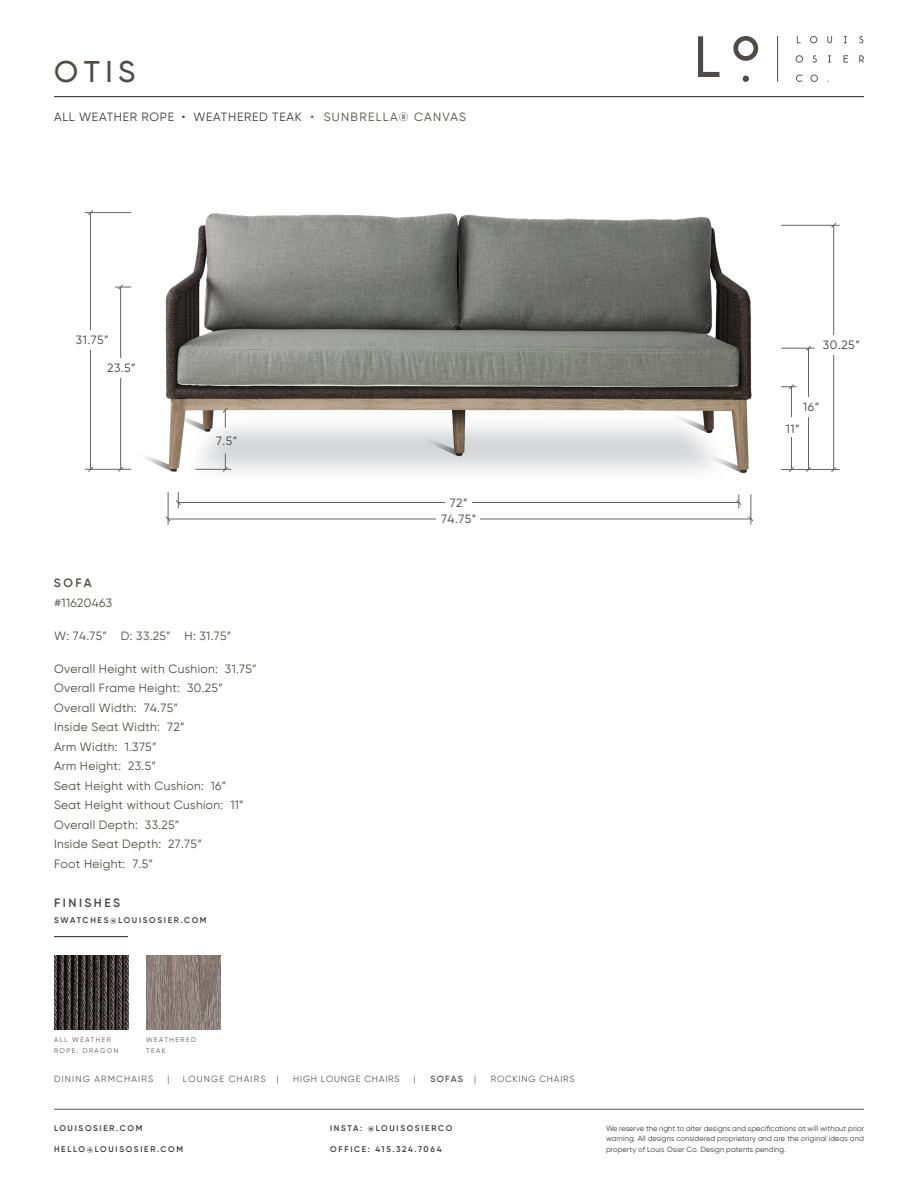
<style>
.page{position:relative;width:918px;height:1188px;background:#fff}
.page>*{position:absolute;margin:0;border:0;box-sizing:border-box;transform-origin:0 0}
.t1{font:500 30px "Gilroy";color:#504b44}
.t2{font:12px/19.5px "Gilroy";letter-spacing:.03em;color:#504b44}
.t3{font:12px "Gilroy";letter-spacing:.06em;color:#383a39}
.t4{font:12px/16.5px "Gilroy";letter-spacing:.045em;color:#3e3e3f;text-align:center}
.t5{font:600 12px "Gilroy";letter-spacing:.21em;color:#454647}
.t6{font:600 12px "Gilroy";color:#504b44}
.t7{font:9px "Gilroy";letter-spacing:.09em;color:#595855}
.t8{font:9px "Gilroy";letter-spacing:.13em;color:#595855}
.t9{font:9px "Gilroy";letter-spacing:.125em;color:#595855}
.t10{font:600 9px "Gilroy";letter-spacing:.125em;color:#595855}
.t11{font:600 8.25px "Gilroy";letter-spacing:.205em;color:#383a39}
.t12{font:7.5px/10.5px "Gilroy";letter-spacing:.01em;color:#383a39;text-align:justify}
.t13{font:6.75px/10.5px "Gilroy";letter-spacing:.21em;color:#595855}
.s1{color:#504b44}
.s2{font-weight:700}
</style>
<div class="page">
<img style="left:114px;top:36px;width:690px;height:489px">
<hr style="left:54px;top:1109px;width:810px;height:1px;background:#595855">
<svg style="left:797px;top:36px;width:4px;height:7px"></svg>
<svg style="left:810px;top:36px;width:7px;height:7px"></svg>
<svg style="left:827px;top:36px;width:5px;height:7px"></svg>
<svg style="left:844px;top:36px;width:3px;height:7px"></svg>
<svg style="left:859px;top:36px;width:4px;height:7px"></svg>
<svg style="left:796px;top:55px;width:7px;height:8px"></svg>
<svg style="left:813px;top:55px;width:4px;height:8px"></svg>
<svg style="left:828px;top:55px;width:3px;height:8px"></svg>
<svg style="left:843px;top:55px;width:5px;height:8px"></svg>
<svg style="left:859px;top:55px;width:5px;height:8px"></svg>
<svg style="left:796px;top:75px;width:6px;height:7px"></svg>
<svg style="left:810px;top:75px;width:8px;height:7px"></svg>
<hr style="left:777px;top:36px;width:1px;height:46px;background:#504b44">
<svg style="left:698px;top:36px;width:21px;height:41px"></svg>
<svg style="left:733px;top:36px;width:25px;height:25px"></svg>
<svg style="left:743px;top:76px;width:6px;height:6px"></svg>
<hr style="left:54px;top:96px;width:810px;height:1px;background:#231f20">
<hr style="left:120px;top:287px;width:1px;height:182px;background:#636366">
<svg style="left:118px;top:467px;width:5px;height:5px"></svg>
<div style="left:117px;top:358px;width:10px;height:19px;background:#fff"></div>
<hr style="left:85px;top:469px;width:46px;height:1px;background:#636366">
<svg style="left:88px;top:467px;width:5px;height:5px"></svg>
<hr style="left:90px;top:213px;width:1px;height:256px;background:#636366">
<hr style="left:85px;top:212px;width:46px;height:1px;background:#636366">
<svg style="left:88px;top:210px;width:5px;height:5px"></svg>
<div style="left:86px;top:330px;width:9px;height:20px;background:#fff"></div>
<svg style="left:115px;top:284px;width:16px;height:6px"></svg>
<hr style="left:178px;top:502px;width:561px;height:1px;background:#636366">
<svg style="left:736px;top:494px;width:6px;height:14px"></svg>
<div style="left:445px;top:494px;width:26px;height:17px;background:#fff"></div>
<hr style="left:168px;top:492px;width:1px;height:33px;background:#636366">
<svg style="left:165px;top:516px;width:6px;height:6px"></svg>
<svg style="left:176px;top:492px;width:5px;height:16px"></svg>
<hr style="left:168px;top:519px;width:583px;height:1px;background:#636366">
<div style="left:436px;top:511px;width:44px;height:16px;background:#fff"></div>
<hr style="left:751px;top:494px;width:1px;height:31px;background:#636366">
<svg style="left:748px;top:516px;width:6px;height:5px"></svg>
<hr style="left:808px;top:348px;width:1px;height:121px;background:#636366">
<svg style="left:806px;top:345px;width:5px;height:6px"></svg>
<hr style="left:781px;top:469px;width:59px;height:1px;background:#636366">
<hr style="left:781px;top:348px;width:33px;height:1px;background:#636366">
<div style="left:804px;top:398px;width:10px;height:19px;background:#fff"></div>
<hr style="left:833px;top:225px;width:1px;height:244px;background:#636366">
<svg style="left:831px;top:223px;width:5px;height:5px"></svg>
<hr style="left:781px;top:225px;width:59px;height:1px;background:#636366">
<div style="left:830px;top:335px;width:9px;height:19px;background:#fff"></div>
<hr style="left:791px;top:387px;width:1px;height:82px;background:#636366">
<svg style="left:781px;top:384px;width:15px;height:5px"></svg>
<svg style="left:789px;top:467px;width:5px;height:5px"></svg>
<div style="left:787px;top:418px;width:9px;height:19px;background:#fff"></div>
<hr style="left:195px;top:469px;width:36px;height:1px;background:#636366">
<svg style="left:223px;top:454px;width:5px;height:18px"></svg>
<svg style="left:223px;top:407px;width:5px;height:21px"></svg>
<hr style="left:54px;top:936px;width:74px;height:1px;background:#231f20">
<img style="left:146px;top:955px;width:74px;height:74px">
<img style="left:54px;top:955px;width:74px;height:74px">
<h1 class="t1" style="left:54px;top:53px;width:83px">OTIS</h1>
<p class="t3" style="left:54px;top:109px;width:414px">ALL WEATHER ROPE • WEATHERED TEAK <span class="s1">• SUNBRELLA® CANVAS</span></p>
<p class="t4" style="left:76px;top:331px;width:34px">31.75”</p>
<p class="t4" style="left:107px;top:360px;width:30px">23.5”</p>
<p class="t6" style="left:54px;top:575px;width:39px">SOFA</p>
<p class="t2" style="left:54px;top:593px;width:60px">#11620463</p>
<p class="t4" style="left:216px;top:433px;width:23px">7.5”</p>
<p class="t2" style="left:54px;top:626px;width:179px">W: 74.75” D: 33.25” H: 31.75”</p>
<p class="t2" style="left:54px;top:659px;width:204px">Overall Height with Cushion: 31.75”<br>Overall Frame Height: 30.25”<br>Overall Width: 74.75”<br>Inside Seat Width: 72”<br>Arm Width: 1.375”<br>Arm Height: 23.5”<br>Seat Height with Cushion: 16”<br>Seat Height without Cushion: 11”<br>Overall Depth: 33.25”<br>Inside Seat Depth: 27.75”<br>Foot Height: 7.5”</p>
<p class="t5" style="left:54px;top:895px;width:68px">FINISHES</p>
<p class="t11" style="left:54px;top:915px;width:154px">SWATCHES@LOUISOSIER.COM</p>
<p class="t4" style="left:441px;top:494px;width:37px">72”<br>74.75”</p>
<p class="t4" style="left:823px;top:337px;width:39px">30.25”</p>
<p class="t4" style="left:803px;top:399px;width:18px">16”</p>
<p class="t4" style="left:786px;top:420px;width:15px">11”</p>
<p class="t13" style="left:54px;top:1035px;width:66px">ALL WEATHER<br>ROPE: DRAGON</p>
<p class="t8" style="left:54px;top:1073px;width:101px">DINING ARMCHAIRS</p>
<p class="t7" style="left:168px;top:1073px;width:4px">|</p>
<p class="t9" style="left:183px;top:1073px;width:97px">LOUNGE CHAIRS |</p>
<p class="t7" style="left:293px;top:1073px;width:108px">HIGH LOUNGE CHAIRS</p>
<p class="t7" style="left:414px;top:1073px;width:4px">|</p>
<p class="t10" style="left:430px;top:1073px;width:34px">SOFAS</p>
<p class="t7" style="left:474px;top:1073px;width:4px">|</p>
<p class="t7" style="left:491px;top:1073px;width:85px">ROCKING CHAIRS</p>
<p class="t13" style="left:146px;top:1035px;width:51px">WEATHERED<br>TEAK</p>
<p class="t11" style="left:54px;top:1123px;width:90px">LOUISOSIER.COM</p>
<p class="t11" style="left:54px;top:1144px;width:131px">HELLO@LOUISOSIER.COM</p>
<p class="t11" style="left:330px;top:1123px;width:124px">INSTA: <span class="s2">@</span>LOUISOSIERCO</p>
<p class="t11" style="left:330px;top:1144px;width:113px">OFFICE: 415.324.7064</p>
<p class="t12" style="left:606px;top:1123px;width:260px">We reserve the right to alter designs and specifications at will without prior warning. All designs considered proprietary and are the original ideas and property of Louis Osier Co. Design patents pending.</p>
</div>
